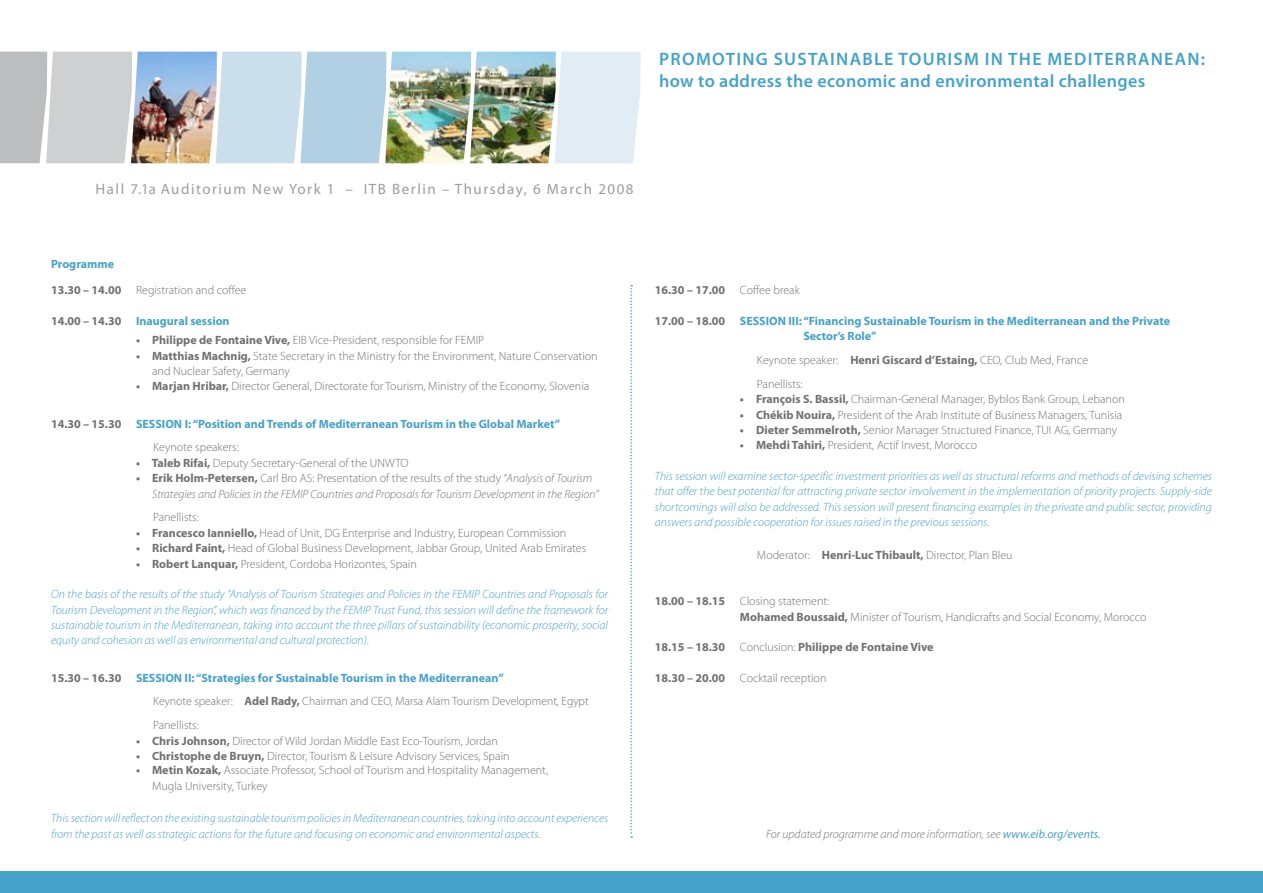
<style>
.page{position:relative;width:1263px;height:893px;background:#fff}
.page>*{position:absolute;margin:0;border:0;box-sizing:border-box;transform-origin:0 0}
.t1{font:600 18px/22.5px "Myriad Pro";letter-spacing:.07em;color:#45a2c9}
.t2{font:15px "Myriad Pro";letter-spacing:.1em;color:#9c9d9f}
.t3{font:300 12px/15.3px "Myriad Pro";color:#707173}
.t4{font:italic 300 12px/15.3px "Myriad Pro";color:#45a2c9;text-align:justify}
.t5{font:italic 300 12px/15.3px "Myriad Pro";color:#707173}
.t6{font:700 12px/15.3px "Myriad Pro";color:#45a2c9}
.t7{font:700 12px "Myriad Pro";color:#707173}
.s1{font-weight:700}
.s2{color:#707173}
.s3{color:#45a2c9}
.s4{font-weight:700;font-style:normal}
.s5{font-style:normal}
.s6{font-weight:700;color:#45a2c9}
.s7{font-weight:300}
.s8{font-weight:400;color:#45a2c9}
</style>
<div class="page">
<svg style="left:630px;top:285px;width:2px;height:553px"></svg>
<div style="left:0;top:872px;width:1263px;height:21px;background:#45a2c9"></div>
<img style="left:0;top:52px;width:641px;height:111px">
<h1 class="t1" style="left:659px;top:47px;width:547px">Promoting sustainable tourism in the Mediterranean: how to address the economic and environmental challenges</h1>
<p class="t2" style="left:96px;top:180px;width:539px">Hall 7.1a Auditorium New York 1 – ITB Berlin – Thursday, 6 March 2008</p>
<p class="t6" style="left:51px;top:256px;width:65px">Programme</p>
<p class="t3" style="left:51px;top:282px;width:197px"><span class="s1">13.30 – 14.00</span> Registration and coffee</p>
<p class="t6" style="left:51px;top:313px;width:180px"><span class="s2">14.00 – 14.30</span> Inaugural session</p>
<p class="t3" style="left:136px;top:333px;width:350px"><span class="s1">• Philippe de Fontaine Vive,</span> EIB Vice-President, responsible for FEMIP</p>
<p class="t3" style="left:152px;top:348px;width:447px;text-indent:-16px"><span class="s1">• Matthias Machnig,</span> State Secretary in the Ministry for the Environment, Nature Conservation and Nuclear Safety, Germany</p>
<p class="t3" style="left:136px;top:379px;width:455px"><span class="s1">• Marjan Hribar,</span> Director General, Directorate for Tourism, Ministry of the Economy, Slovenia</p>
<p class="t7" style="left:51px;top:416px;width:92px">14.30 – 15.30 <span class="s3">SESSIONI</span></p>
<p class="t6" style="left:188px;top:415px;width:374px">: “Position and Trends of Mediterranean Tourism in the Global Market”</p>
<p class="t3" style="left:153px;top:440px;width:87px">Keynote speakers:</p>
<p class="t3" style="left:136px;top:455px;width:274px"><span class="s1">• Taleb Rifai,</span> Deputy Secretary-General of the UNWTO</p>
<p class="t5" style="left:152px;top:471px;width:448px;text-indent:-16px"><span class="s4">• Erik Holm-Petersen,</span> <span class="s5">Carl Bro AS: Presentation of the results of the study</span> “Analysis of Tourism<br>Strategies and Policies in the FEMIP Countries and Proposals for Tourism Development in the Region”</p>
<p class="t3" style="left:153px;top:510px;width:47px">Panellists:</p>
<p class="t3" style="left:136px;top:525px;width:432px"><span class="s1">• Francesco Ianniello,</span> Head of Unit, DG Enterprise and Industry, European Commission</p>
<p class="t3" style="left:136px;top:541px;width:452px"><span class="s1">• Richard Faint,</span> Head of Global Business Development, Jabbar Group, United Arab Emirates</p>
<p class="t3" style="left:136px;top:556px;width:282px"><span class="s1">• Robert Lanquar,</span> President, Cordoba Horizontes, Spain</p>
<p class="t4" style="left:51px;top:587px;width:559px">On the basis of the results of the study “Analysis of Tourism Strategies and Policies in the FEMIP Countries and Proposals for Tourism Development in the Region”, which was financed by the FEMIP Trust Fund, this session will define the framework for sustainable tourism in the Mediterranean, taking into account the three pillars of sustainability (economic prosperity, social equity and cohesion as well as environmental and cultural protection).</p>
<p class="t7" style="left:51px;top:670px;width:92px">15.30 – 16.30 <span class="s3">SESSIONII</span></p>
<p class="t3" style="left:153px;top:666px;width:437px;line-height:23.9px;text-indent:38px"><span class="s6">: “Strategies for Sustainable Tourism in the Mediterranean”<br></span>Keynote speaker: <span class="s1">Adel Rady,</span> Chairman and CEO, Marsa Alam Tourism Development, Egypt<br>Panellists:</p>
<p class="t3" style="left:136px;top:733px;width:363px"><span class="s1">• Chris Johnson,</span> Director of Wild Jordan Middle East Eco-Tourism, Jordan</p>
<p class="t3" style="left:136px;top:749px;width:375px"><span class="s1">• Christophe de Bruyn,</span> Director, Tourism &amp; Leisure Advisory Services, Spain</p>
<p class="t3" style="left:152px;top:763px;width:397px;text-indent:-16px"><span class="s1">• Metin Kozak,</span> Associate Professor, School of Tourism and Hospitality Management,<br>Mugla University, Turkey</p>
<p class="t4" style="left:51px;top:811px;width:559px">This section will reflect on the existing sustainable tourism policies in Mediterranean countries, taking into account experiences from the past as well as strategic actions for the future and focusing on economic and environmental aspects.</p>
<p class="t7" style="left:655px;top:282px;width:146px">16.30 – 17.00 <span class="s7">Coffee break</span></p>
<p class="t7" style="left:655px;top:313px;width:92px">17.00 – 18.00 <span class="s3">SESSIONIII</span></p>
<p class="t6" style="left:803px;top:313px;width:368px;text-indent:-5px">: “Financing Sustainable Tourism in the Mediterranean and the Private<br>Sector’s Role”</p>
<p class="t3" style="left:757px;top:348px;width:333px;line-height:23.9px">Keynote speaker: <span class="s1">Henri Giscard d’Estaing,</span> CEO, Club Med, France<br>Panellists:</p>
<p class="t3" style="left:740px;top:392px;width:386px"><span class="s1">• François S. Bassil,</span> Chairman-General Manager, Byblos Bank Group, Lebanon</p>
<p class="t3" style="left:740px;top:407px;width:384px"><span class="s1">• Chékib Nouira,</span> President of the Arab Institute of Business Managers, Tunisia</p>
<p class="t3" style="left:740px;top:422px;width:379px"><span class="s1">• Dieter Semmelroth,</span> Senior Manager Structured Finance, TUI AG, Germany</p>
<p class="t3" style="left:740px;top:438px;width:239px"><span class="s1">• Mehdi Tahiri,</span> President, Actif Invest, Morocco</p>
<p class="t4" style="left:655px;top:469px;width:559px">This session will examine sector-specific investment priorities as well as structural reforms and methods of devising schemes that offer the best potential for attracting private sector involvement in the implementation of priority projects. Supply-side shortcomings will also be addressed. This session will present financing examples in the private and public sector, providing answers and possible cooperation for issues raised in the previous sessions.</p>
<p class="t3" style="left:757px;top:548px;width:257px">Moderator: <span class="s1">Henri-Luc Thibault,</span> Director, Plan Bleu</p>
<p class="t3" style="left:740px;top:594px;width:408px;text-indent:-85px"><span class="s1">18.00 – 18.15</span> Closing statement:<br><span class="s1">Mohamed Boussaid,</span> Minister of Tourism, Handicrafts and Social Economy, Morocco</p>
<p class="t7" style="left:655px;top:639px;width:280px">18.15 – 18.30 <span class="s7">Conclusion:</span> Philippe de Fontaine Vive</p>
<p class="t3" style="left:655px;top:671px;width:173px"><span class="s1">18.30 – 20.00</span> Cocktail reception</p>
<p class="t5" style="left:766px;top:827px;width:336px">For updated programme and more information, see <span class="s8">www.eib.org/events.</span></p>
</div>
